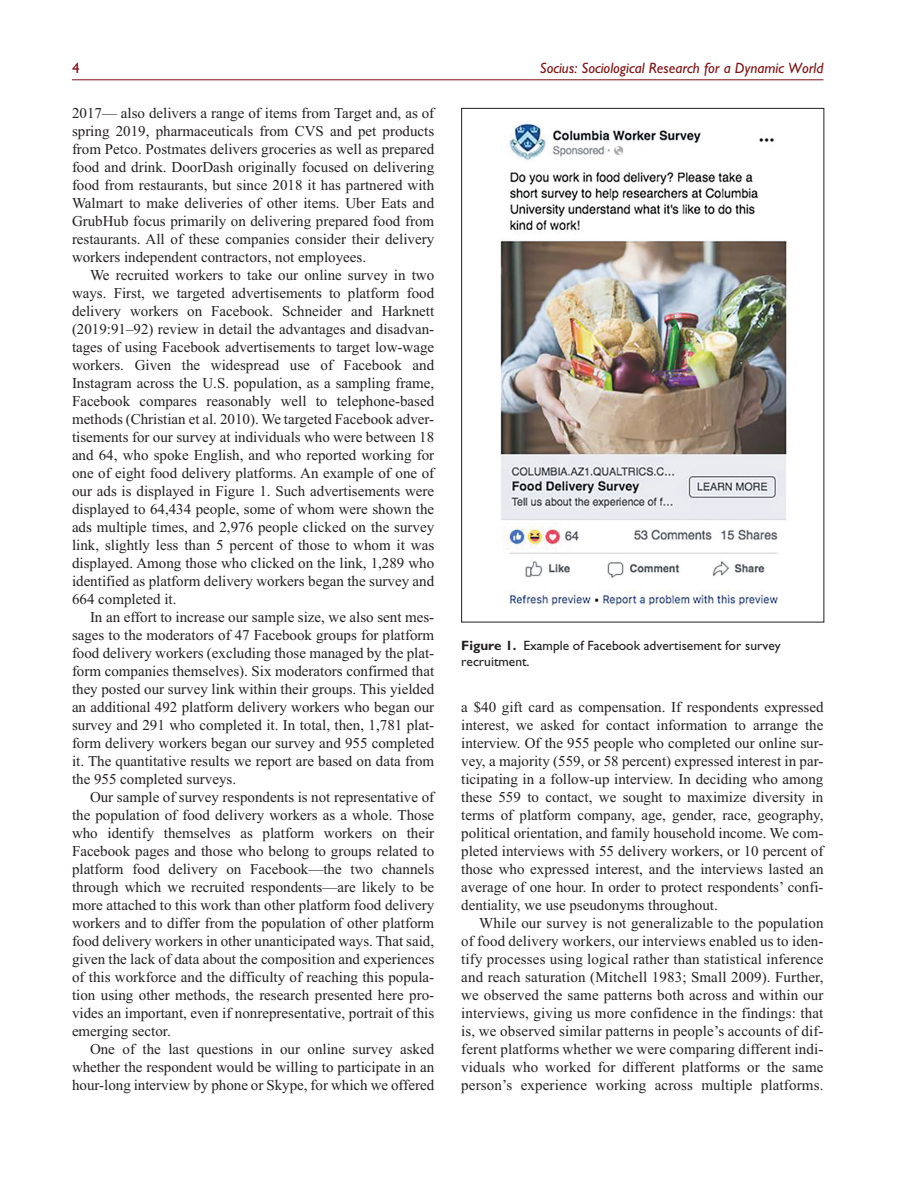
<style>
.page{position:relative;width:918px;height:1188px;background:#fff}
.page>*{position:absolute;margin:0;border:0;box-sizing:border-box;transform-origin:0 0}
.t1{font:15px/18px "Times New Roman";color:#231f20;text-align:justify}
.t2{font:italic 15px "Gill Sans Std";color:#7e1315}
.t3{font:15px "Gill Sans Std";color:#7e1315}
.t4{font:13.5px/15.8px "Gill Sans Std";color:#231f20}
.s1{font-weight:700}
</style>
<div class="page">
<hr style="left:72px;top:80px;width:752px;height:1px;background:#7e1315">
<img style="left:500px;top:121px;width:287px;height:485px">
<p class="t3" style="left:72px;top:60px;width:9px">4</p>
<p class="t2" style="left:540px;top:60px;width:285px">Socius: Sociological Research for a Dynamic World</p>
<p class="t1" style="left:72px;top:104px;width:364px">2017— also delivers a range of items from Target and, as of spring 2019, pharmaceuticals from CVS and pet products from Petco. Postmates delivers groceries as well as prepared food and drink. DoorDash originally focused on delivering food from restaurants, but since 2018 it has partnered with Walmart to make deliveries of other items. Uber Eats and GrubHub focus primarily on delivering prepared food from restaurants. All of these companies consider their delivery workers independent contractors, not employees.</p>
<p class="t1" style="left:72px;top:266px;width:364px;text-indent:18px">We recruited workers to take our online survey in two ways. First, we targeted advertisements to platform food delivery workers on Facebook. Schneider and Harknett (2019:91–92) review in detail the advantages and disadvan&shy;tages of using Facebook advertisements to target low-wage workers. Given the widespread use of Facebook and Instagram across the U.S. population, as a sampling frame, Facebook compares reasonably well to telephone-based methods (Christian et al. 2010). We targeted Facebook adver&shy;tisements for our survey at individuals who were between 18 and 64, who spoke English, and who reported working for one of eight food delivery platforms. An example of one of our ads is displayed in Figure 1. Such advertisements were displayed to 64,434 people, some of whom were shown the ads multiple times, and 2,976 people clicked on the survey link, slightly less than 5 percent of those to whom it was displayed. Among those who clicked on the link, 1,289 who identified as platform delivery workers began the survey and 664 completed it.</p>
<p class="t1" style="left:72px;top:608px;width:364px;text-indent:18px">In an effort to increase our sample size, we also sent mes&shy;sages to the moderators of 47 Facebook groups for platform food delivery workers (excluding those managed by the plat&shy;form companies themselves). Six moderators confirmed that they posted our survey link within their groups. This yielded an additional 492 platform delivery workers who began our survey and 291 who completed it. In total, then, 1,781 plat&shy;form delivery workers began our survey and 955 completed it. The quantitative results we report are based on data from the 955 completed surveys.</p>
<p class="t1" style="left:72px;top:788px;width:364px;text-indent:18px">Our sample of survey respondents is not representative of the population of food delivery workers as a whole. Those who identify themselves as platform workers on their Facebook pages and those who belong to groups related to platform food delivery on Facebook—the two channels through which we recruited respondents—are likely to be more attached to this work than other platform food delivery workers and to differ from the population of other platform food delivery workers in other unanticipated ways. That said, given the lack of data about the composition and experiences of this workforce and the difficulty of reaching this popula&shy;tion using other methods, the research presented here pro&shy;vides an important, even if nonrepresentative, portrait of this emerging sector.</p>
<p class="t1" style="left:72px;top:1040px;width:364px;text-indent:18px">One of the last questions in our online survey asked whether the respondent would be willing to participate in an hour-long interview by phone or Skype, for which we offered</p>
<p class="t4" style="left:461px;top:638px;width:321px"><span class="s1">Figure 1.</span> Example of Facebook advertisement for survey recruitment.</p>
<p class="t1" style="left:461px;top:698px;width:364px">a $40 gift card as compensation. If respondents expressed interest, we asked for contact information to arrange the interview. Of the 955 people who completed our online sur&shy;vey, a majority (559, or 58 percent) expressed interest in par&shy;ticipating in a follow-up interview. In deciding who among these 559 to contact, we sought to maximize diversity in terms of platform company, age, gender, race, geography, political orientation, and family household income. We com&shy;pleted interviews with 55 delivery workers, or 10 percent of those who expressed interest, and the interviews lasted an average of one hour. In order to protect respondents’ confi&shy;dentiality, we use pseudonyms throughout.</p>
<p class="t1" style="left:461px;top:914px;width:364px;text-indent:18px">While our survey is not generalizable to the population of food delivery workers, our interviews enabled us to iden&shy;tify processes using logical rather than statistical inference and reach saturation (Mitchell 1983; Small 2009). Further, we observed the same patterns both across and within our interviews, giving us more confidence in the findings: that is, we observed similar patterns in people’s accounts of dif&shy;ferent platforms whether we were comparing different indi&shy;viduals who worked for different platforms or the same person’s experience working across multiple platforms.</p>
</div>
